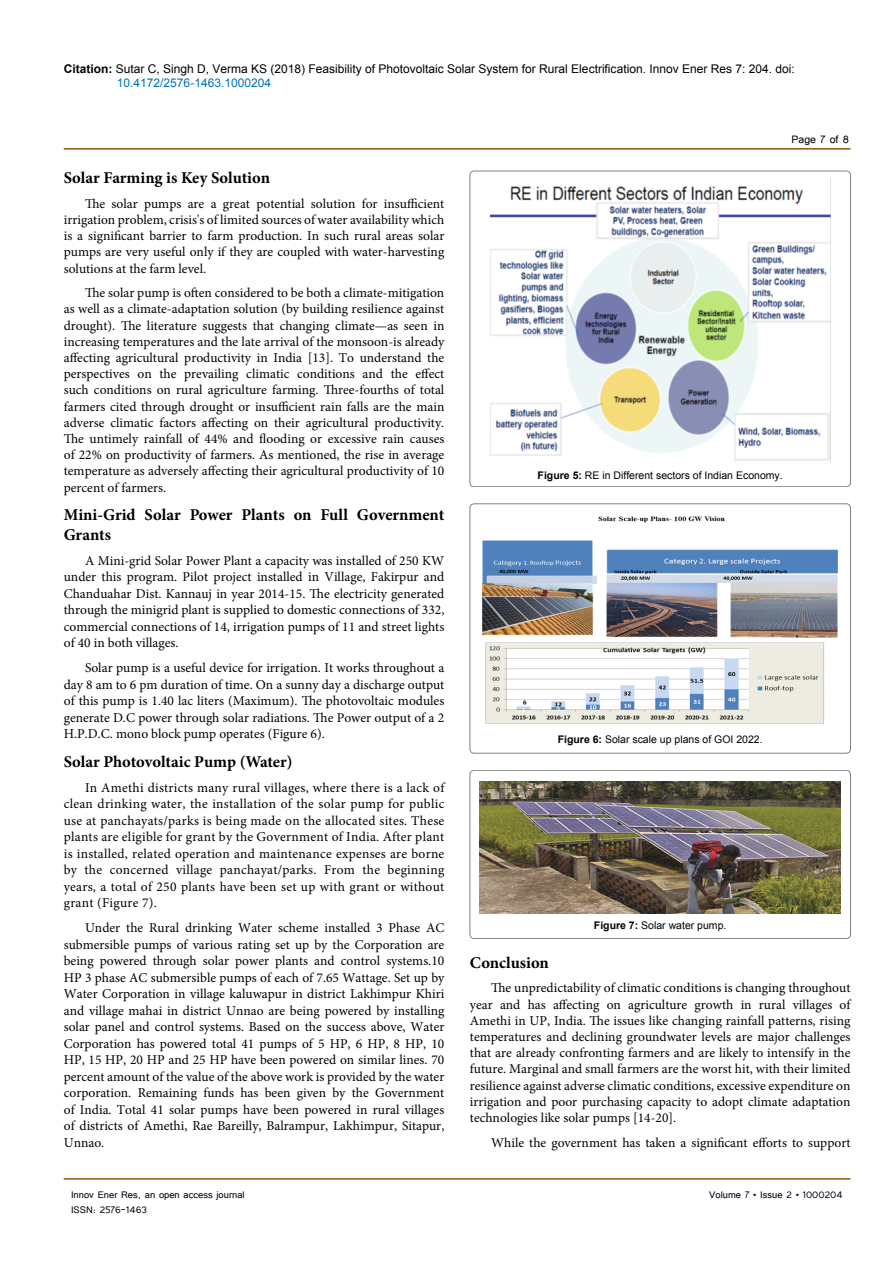
<style>
.page{position:relative;width:893px;height:1263px;background:#fff}
.page>*{position:absolute;margin:0;border:0;box-sizing:border-box;transform-origin:0 0}
.t1{font:700 16.5px/19.8px "Minion Pro";letter-spacing:-.005em;color:#000}
.t2{font:13.5px/16.5px "Minion Pro";color:#000;text-align:justify}
.t3{font:13.5px "Tunga";color:#000}
.t4{font:12px/14.4px "Arial";color:#000}
.t5{font:12px "Tunga";color:#000}
.t6{font:10.5px "Arial";color:#000}
.s1{font-weight:700}
.s2{color:#0072bc}
</style>
<div class="page">
<hr style="left:64px;top:148px;width:786px;height:2px;background:#905501">
<hr style="left:64px;top:1179px;width:786px;height:1px;background:#905501">
<img style="left:490px;top:186px;width:340px;height:275px">
<div style="left:470px;top:171px;width:380px;height:316px;border:1px solid #000;border-radius:4px"></div>
<img style="left:482px;top:516px;width:356px;height:208px">
<div style="left:470px;top:504px;width:380px;height:249px;border:1px solid #000;border-radius:4px"></div>
<img style="left:479px;top:781px;width:362px;height:132px">
<div style="left:470px;top:770px;width:380px;height:168px;border:1px solid #000;border-radius:4px"></div>
<p class="t4" style="left:117px;top:61px;width:679px;text-indent:-53px"><span class="s1">Citation:</span> Sutar C, Singh D, Verma KS (2018) Feasibility of Photovoltaic Solar System for Rural Electrification. Innov Ener Res 7: 204. doi:<br><span class="s2">10.4172/2576-1463.1000204</span></p>
<p class="t1" style="left:64px;top:168px;width:208px">Solar Farming is Key Solution</p>
<p class="t2" style="left:64px;top:195px;width:382px;text-indent:21px">The solar pumps are a great potential solution for insufficient irrigation problem, crisis's of limited sources of water availability which is a significant barrier to farm production. In such rural areas solar pumps are very useful only if they are coupled with water-harvesting solutions at the farm level.</p>
<p class="t2" style="left:64px;top:285px;width:382px;text-indent:21px">The solar pump is often considered to be both a climate-mitigation as well as a climate-adaptation solution (by building resilience against drought). The literature suggests that changing climate—as seen in increasing temperatures and the late arrival of the monsoon-is already affecting agricultural productivity in India [13]. To understand the perspectives on the prevailing climatic conditions and the effect such conditions on rural agriculture farming. Three-fourths of total farmers cited through drought or insufficient rain falls are the main adverse climatic factors affecting on their agricultural productivity.<br>The untimely rainfall of 44% and flooding or excessive rain causes of 22% on productivity of farmers. As mentioned, the rise in average temperature as adversely affecting their agricultural productivity of 10 percent of farmers.</p>
<p class="t1" style="left:64px;top:504px;width:382px">Mini-Grid Solar Power Plants on Full Government<br>Grants</p>
<p class="t2" style="left:64px;top:552px;width:382px;text-indent:21px">A Mini-grid Solar Power Plant a capacity was installed of 250 KW under this program. Pilot project installed in Village, Fakirpur and Chanduahar Dist. Kannauj in year 2014-15. The electricity generated through the minigrid plant is supplied to domestic connections of 332, commercial connections of 14, irrigation pumps of 11 and street lights of 40 in both villages.</p>
<p class="t2" style="left:64px;top:660px;width:382px;text-indent:21px">Solar pump is a useful device for irrigation. It works throughout a day 8 am to 6 pm duration of time. On a sunny day a discharge output of this pump is 1.40 lac liters (Maximum). The photovoltaic modules generate D.C power through solar radiations. The Power output of a 2<br>H.P.D.C. mono block pump operates (Figure 6).</p>
<p class="t1" style="left:64px;top:751px;width:230px">Solar Photovoltaic Pump (Water)</p>
<p class="t2" style="left:64px;top:779px;width:382px;text-indent:21px">In Amethi districts many rural villages, where there is a lack of clean drinking water, the installation of the solar pump for public use at panchayats/parks is being made on the allocated sites. These plants are eligible for grant by the Government of India. After plant is installed, related operation and maintenance expenses are borne by the concerned village panchayat/parks. From the beginning years, a total of 250 plants have been set up with grant or without grant (Figure 7).</p>
<p class="t2" style="left:64px;top:919px;width:382px;text-indent:21px">Under the Rural drinking Water scheme installed 3 Phase AC submersible pumps of various rating set up by the Corporation are being powered through solar power plants and control systems.10<br>HP 3 phase AC submersible pumps of each of 7.65 Wattage. Set up by Water Corporation in village kaluwapur in district Lakhimpur Khiri and village mahai in district Unnao are being powered by installing solar panel and control systems. Based on the success above, Water Corporation has powered total 41 pumps of 5 HP, 6 HP, 8 HP, 10<br>HP, 15 HP, 20 HP and 25 HP have been powered on similar lines. 70 percent amount of the value of the above work is provided by the water corporation. Remaining funds has been given by the Government of India. Total 41 solar pumps have been powered in rural villages of districts of Amethi, Rae Bareilly, Balrampur, Lakhimpur, Sitapur, Unnao.</p>
<p class="t3" style="left:791px;top:131px;width:59px">Page 7 of 8</p>
<p class="t6" style="left:538px;top:468px;width:247px"><span class="s1">Figure 5:</span> RE in Different sectors of Indian Economy.</p>
<p class="t6" style="left:558px;top:732px;width:206px"><span class="s1">Figure 6:</span> Solar scale up plans of GOI 2022.</p>
<p class="t6" style="left:594px;top:919px;width:134px"><span class="s1">Figure 7:</span> Solar water pump.</p>
<p class="t1" style="left:470px;top:952px;width:81px">Conclusion</p>
<p class="t2" style="left:470px;top:980px;width:382px;text-indent:21px">The unpredictability of climatic conditions is changing throughout year and has affecting on agriculture growth in rural villages of Amethi in UP, India. The issues like changing rainfall patterns, rising temperatures and declining groundwater levels are major challenges that are already confronting farmers and are likely to intensify in the future. Marginal and small farmers are the worst hit, with their limited resilience against adverse climatic conditions, excessive expenditure on irrigation and poor purchasing capacity to adopt climate adaptation technologies like solar pumps [14-20].</p>
<p class="t2" style="left:491px;top:1134px;width:361px">While the government has taken a significant efforts to support</p>
<p class="t5" style="left:71px;top:1187px;width:175px">Innov Ener Res, an open access journal</p>
<p class="t5" style="left:709px;top:1187px;width:135px">Volume 7 • Issue 2 • 1000204</p>
<p class="t5" style="left:71px;top:1202px;width:77px">ISSN: 2576-1463</p>
</div>
